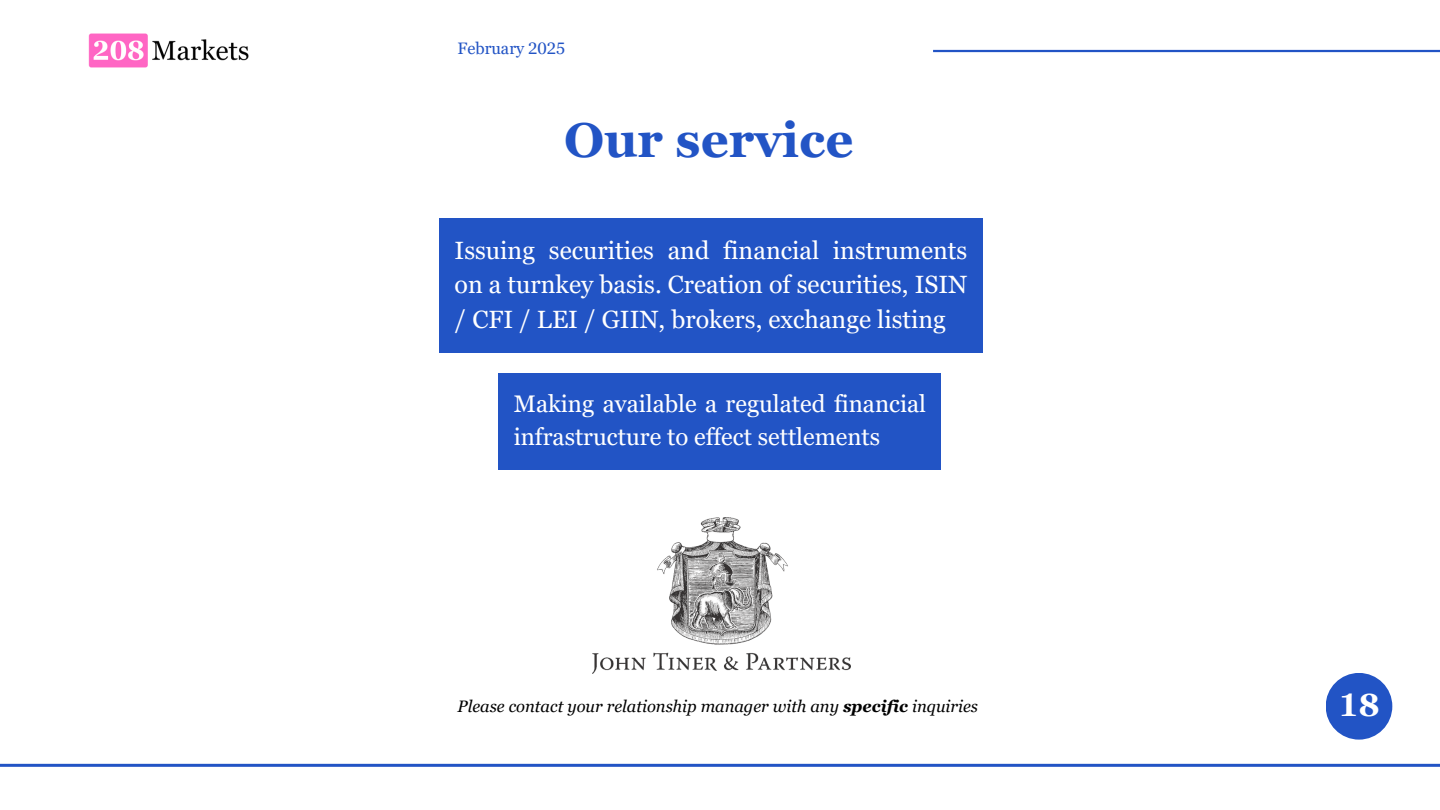
<style>
.page{position:relative;width:1440px;height:810px;background:#fff}
.page>*{position:absolute;margin:0;border:0;box-sizing:border-box;transform-origin:0 0}
.t1{font:700 49px "Georgia Pro";color:#2254c5}
.t2{font:700 32px "Georgia Pro";color:#fff}
.t3{font:25px/34.5px "Georgia Pro";color:#fff;text-align:justify}
.t4{font:24px/33px "Georgia Pro";color:#fff}
.t5{font:italic 16.6px "Georgia Pro";color:#000}
.t6{font:16.6px "Georgia Pro";color:#2254c5}
.s1{font-weight:700}
</style>
<div class="page">
<hr style="left:0;top:764px;width:1440px;height:3px;background:#2254c5">
<hr style="left:933px;top:50px;width:507px;height:2px;background:#2254c5">
<img style="left:88px;top:33px;width:161px;height:35px">
<div style="left:1326px;top:673px;width:66px;height:67px;background:#2254c5;border-radius:50%"></div>
<img style="left:592px;top:518px;width:258px;height:155px">
<div style="left:440px;top:218px;width:542px;height:134px;background:#2254c5"></div>
<div style="left:499px;top:373px;width:442px;height:97px;background:#2254c5"></div>
<h1 class="t6" style="left:457px;top:38px;width:110px">February 2025</h1>
<p class="t1" style="left:564px;top:112px;width:290px">Our service</p>
<p class="t3" style="left:455px;top:233px;width:514px">Issuing securities and financial instruments on a turnkey basis. Creation of securities, ISIN / CFI / LEI / GIIN, brokers, exchange listing</p>
<h2 class="t4" style="left:514px;top:387px;width:414px">Making available a regulated financial infrastructure to effect settlements</h2>
<h2 class="t5" style="left:458px;top:696px;width:522px">Please contact your relationship manager with any <span class="s1">specific</span> inquiries</h2>
<p class="t2" style="left:1338px;top:687px;width:43px">18</p>
</div>
